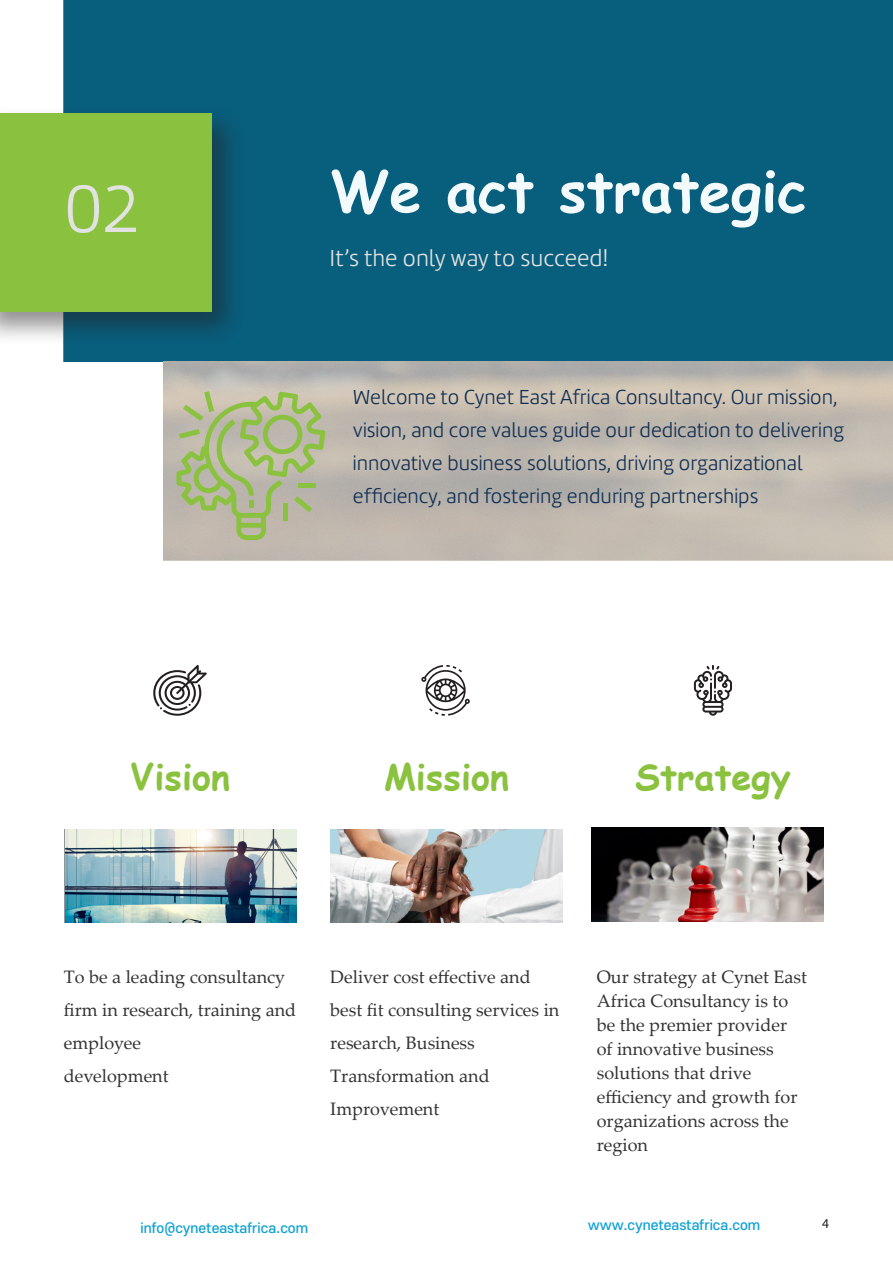
<style>
.page{position:relative;width:893px;height:1263px;background:#fff}
.page>*{position:absolute;margin:0;border:0;box-sizing:border-box;transform-origin:0 0}
.Title_02_Left{font:300 69px "Marine";color:#e2e2e0}
.Title_02_Left-2{font:700 57px "Comic Sans MS";color:#f3fafb}
.Title_03_Center{font:700 36px "Comic Sans MS";color:#8ac23f}
.Intro_text_Left{font:300 24px "Marine";color:#e2e2e0}
.Intro_text_Left-2{font:300 21px/33px "Marine";color:#122f54}
.t1{font:18px/24px "Palatino Linotype";color:#323332}
.t2{font:500 13.5px "S Core Dream 5";color:#0fa2d3}
.t3{font:13.5px "Myriad Pro";color:#231f20}
</style>
<div class="page">
<img style="left:66px;top:829px;width:230px;height:94px">
<img style="left:330px;top:829px;width:233px;height:94px">
<img style="left:591px;top:828px;width:232px;height:93px">
<div style="left:64px;top:0;width:829px;height:361px;background:#085e7d"></div>
<div style="left:0;top:106px;width:245px;height:240px;background:#231f20;opacity:.5"></div>
<div style="left:0;top:113px;width:211px;height:199px;background:#8ac23f"></div>
<svg style="left:176px;top:391px;width:149px;height:149px;background:#b2bb91"></svg>
<svg style="left:153px;top:665px;width:54px;height:51px"></svg>
<svg style="left:421px;top:665px;width:49px;height:51px"></svg>
<svg style="left:694px;top:665px;width:38px;height:51px"></svg>
<p class="Title_02_Left" style="left:64px;top:167px;width:77px">02</p>
<p class="Title_02_Left-2" style="left:330px;top:149px;width:478px">We act strategic</p>
<p class="Intro_text_Left" style="left:330px;top:243px;width:280px">It’s the only way to succeed!</p>
<p class="Intro_text_Left-2" style="left:353px;top:380px;width:493px">Welcome to Cynet East Africa Consultancy. Our mission, vision, and core values guide our dedication to delivering innovative business solutions, driving organizational efficiency, and fostering enduring partnerships</p>
<p class="Title_03_Center" style="left:130px;top:750px;width:101px">Vision</p>
<p class="Title_03_Center" style="left:384px;top:750px;width:126px">Mission</p>
<p class="Title_03_Center" style="left:635px;top:750px;width:157px">Strategy</p>
<p class="t1" style="left:64px;top:959px;width:234px;line-height:33px">To be a leading consultancy firm in research, training and employee</p>
<p class="t1" style="left:64px;top:1063px;width:106px">development</p>
<p class="t1" style="left:330px;top:959px;width:231px;line-height:33px">Deliver cost effective and best fit consulting services in research, Business</p>
<p class="t1" style="left:330px;top:1058px;width:161px;line-height:33px">Transformation and<br>Improvement</p>
<p class="t2" style="left:140px;top:1218px;width:169px">info@cyneteastafrica.com</p>
<p class="t1" style="left:597px;top:964px;width:212px">Our strategy at Cynet East<br>Africa Consultancy is to be the premier provider of innovative business solutions that drive efficiency and growth for organizations across the region</p>
<p class="t2" style="left:588px;top:1214px;width:174px">www.cyneteastafrica.com</p>
<p class="t3" style="left:822px;top:1215px;width:8px">4</p>
</div>
